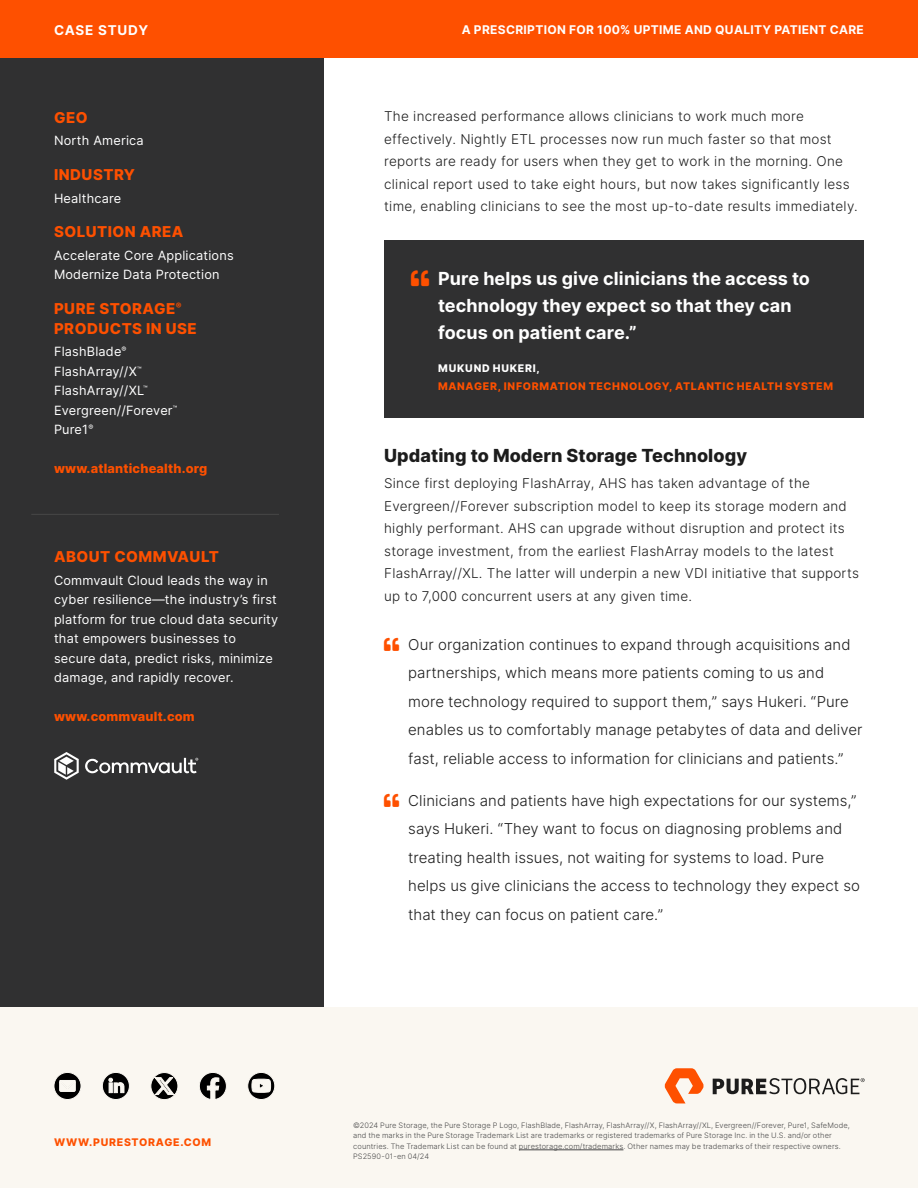
<style>
.page{position:relative;width:918px;height:1188px;background:#fff}
.page>*{position:absolute;margin:0;border:0;box-sizing:border-box;transform-origin:0 0}
.t1{font:700 18px/27px "Inter";color:#fff}
.p_header-1{font:800 18px "Inter";letter-spacing:.005em;color:#1c1c1c}
.t2{font:300 15px/28.5px "Inter";letter-spacing:.005em;color:#1c1c1c}
.p_sidebar-header-last-page{font:800 15px/19.5px "Inter";letter-spacing:.03em;color:#fe5000}
.p_sidebar-header-partner-last-page{font:800 15px "Inter";letter-spacing:.03em;color:#fe5000}
.p_body{font:300 13.5px/22.5px "Inter";letter-spacing:.02em;color:#1c1c1c}
.t3{font:700 13.5px "Inter";letter-spacing:.06em;color:#fff}
.p_sidebar-body-partner-last-page{font:12.75px/19.5px "Inter";letter-spacing:.015em;color:#fff}
.p_sidebar-body-last-page{font:12.75px "Inter";letter-spacing:.015em;color:#fff}
.p_sidebar-body-last-page-2{font:800 12.75px "Inter";letter-spacing:.015em;color:#fe5000}
.p_sidebar-body-partner-last-page-2{font:800 12.75px "Inter";letter-spacing:.015em;color:#fe5000}
.t4{font:700 12px "Inter";letter-spacing:.025em;color:#fff}
.p_quote_box_attribute{font:800 10.5px "Inter";letter-spacing:.06em;color:#fe5000}
.p_quote_box_attribute-2{font:800 10.5px "Inter";letter-spacing:.08em;color:#fff}
.p_legal-body{font:300 7.5px/10.5px "Inter";letter-spacing:.015em;color:#474747}
</style>
<div class="page">
<div style="left:0;top:52px;width:324px;height:961px;background:#303031"></div>
<div style="left:0;top:1008px;width:918px;height:180px;background:#faf7f1"></div>
<div style="left:0;top:0;width:918px;height:57px;background:#fe5000"></div>
<svg style="left:151px;top:1072px;width:27px;height:28px"></svg>
<svg style="left:54px;top:1072px;width:27px;height:28px"></svg>
<svg style="left:248px;top:1072px;width:27px;height:28px"></svg>
<svg style="left:102px;top:1072px;width:27px;height:28px"></svg>
<svg style="left:199px;top:1072px;width:27px;height:28px"></svg>
<svg style="left:665px;top:1068px;width:39px;height:35px"></svg>
<svg style="left:713px;top:1078px;width:152px;height:16px"></svg>
<div style="left:384px;top:241px;width:480px;height:177px;background:#303031"></div>
<hr style="left:31px;top:514px;width:248px;height:1px;background:#474747">
<svg style="left:54px;top:752px;width:25px;height:28px"></svg>
<svg style="left:85px;top:758px;width:113px;height:15px"></svg>
<hr style="left:519px;top:1150px;width:104px;height:1px;background:#474747">
<p class="t3" style="left:54px;top:20px;width:96px">CASE STUDY</p>
<p class="p_sidebar-header-last-page" style="left:54px;top:107px;width:35px">GEO</p>
<p class="p_sidebar-body-last-page" style="left:54px;top:131px;width:91px">North America</p>
<p class="p_sidebar-header-last-page" style="left:54px;top:164px;width:83px">INDUSTRY</p>
<p class="p_sidebar-body-last-page" style="left:54px;top:189px;width:69px">Healthcare</p>
<p class="p_sidebar-header-last-page" style="left:54px;top:222px;width:131px">SOLUTION AREA</p>
<p class="p_sidebar-body-last-page" style="left:54px;top:246px;width:181px">Accelerate Core Applications</p>
<p class="p_sidebar-body-last-page" style="left:54px;top:266px;width:167px">Modernize Data Protection</p>
<p class="p_sidebar-header-last-page" style="left:54px;top:299px;width:144px">PURE STORAGE<sup>®<br></sup>PRODUCTS IN USE</p>
<p class="p_sidebar-body-last-page" style="left:54px;top:342px;width:74px">FlashBlade<sup>®</sup></p>
<p class="p_sidebar-body-last-page" style="left:54px;top:362px;width:89px">FlashArray//X<sup>™</sup></p>
<p class="p_sidebar-body-last-page" style="left:54px;top:381px;width:95px">FlashArray//XL<sup>™</sup></p>
<p class="p_sidebar-body-last-page" style="left:54px;top:401px;width:125px">Evergreen//Forever<sup>™</sup></p>
<p class="p_sidebar-body-last-page" style="left:54px;top:420px;width:41px">Pure1<sup>®</sup></p>
<p class="p_sidebar-body-last-page-2" style="left:54px;top:459px;width:155px">www.atlantichealth.org</p>
<p class="p_sidebar-header-partner-last-page" style="left:54px;top:546px;width:166px">ABOUT COMMVAULT</p>
<p class="p_sidebar-body-partner-last-page" style="left:54px;top:570px;width:226px">Commvault Cloud leads the way in cyber resilience—the industry’s first platform for true cloud data security that empowers businesses to secure data, predict risks, minimize damage, and rapidly recover.</p>
<p class="p_sidebar-body-partner-last-page-2" style="left:54px;top:707px;width:142px">www.commvault.com</p>
<p class="t4" style="left:462px;top:21px;width:404px">A PRESCRIPTION FOR 100% UPTIME AND QUALITY PATIENT CARE</p>
<p class="p_body" style="left:384px;top:105px;width:475px">The increased performance allows clinicians to work much more effectively. Nightly ETL processes now run much faster so that most reports are ready for users when they get to work in the morning. One clinical report used to take eight hours, but now takes significantly less time, enabling clinicians to see the most up-to-date results immediately.</p>
<p class="t1" style="left:438px;top:265px;width:373px">Pure helps us give clinicians the access to technology they expect so that they can focus on patient care.”</p>
<p class="p_quote_box_attribute-2" style="left:438px;top:360px;width:103px">MUKUND HUKERI,</p>
<p class="p_quote_box_attribute" style="left:438px;top:379px;width:397px">MANAGER, INFORMATION TECHNOLOGY, ATLANTIC HEALTH SYSTEM</p>
<p class="p_header-1" style="left:384px;top:442px;width:364px">Updating to Modern Storage Technology</p>
<p class="p_body" style="left:384px;top:472px;width:476px">Since first deploying FlashArray, AHS has taken advantage of the Evergreen//Forever subscription model to keep its storage modern and highly performant. AHS can upgrade without disruption and protect its storage investment, from the earliest FlashArray models to the latest FlashArray//XL. The latter will underpin a new VDI initiative that supports up to 7,000 concurrent users at any given time.</p>
<p class="t2" style="left:408px;top:630px;width:456px">Our organization continues to expand through acquisitions and partnerships, which means more patients coming to us and more technology required to support them,” says Hukeri. “Pure enables us to comfortably manage petabytes of data and deliver fast, reliable access to information for clinicians and patients.”</p>
<p class="t2" style="left:408px;top:786px;width:453px">Clinicians and patients have high expectations for our systems,” says Hukeri. “They want to focus on diagnosing problems and treating health issues, not waiting for systems to load. Pure helps us give clinicians the access to technology they expect so that they can focus on patient care.”</p>
<p class="p_quote_box_attribute" style="left:54px;top:1135px;width:159px">WWW.PURESTORAGE.COM</p>
<p class="p_legal-body" style="left:353px;top:1120px;width:498px">©2024 Pure Storage, the Pure Storage P Logo, FlashBlade, FlashArray, FlashArray//X, FlashArray//XL, Evergreen//Forever, Pure1, SafeMode, and the marks in the Pure Storage Trademark List are trademarks or registered trademarks of Pure Storage Inc. in the U.S. and/or other countries. The Trademark List can be found at purestorage.com/trademarks. Other names may be trademarks of their respective owners.<br>PS2590-01-en 04/24</p>
</div>
